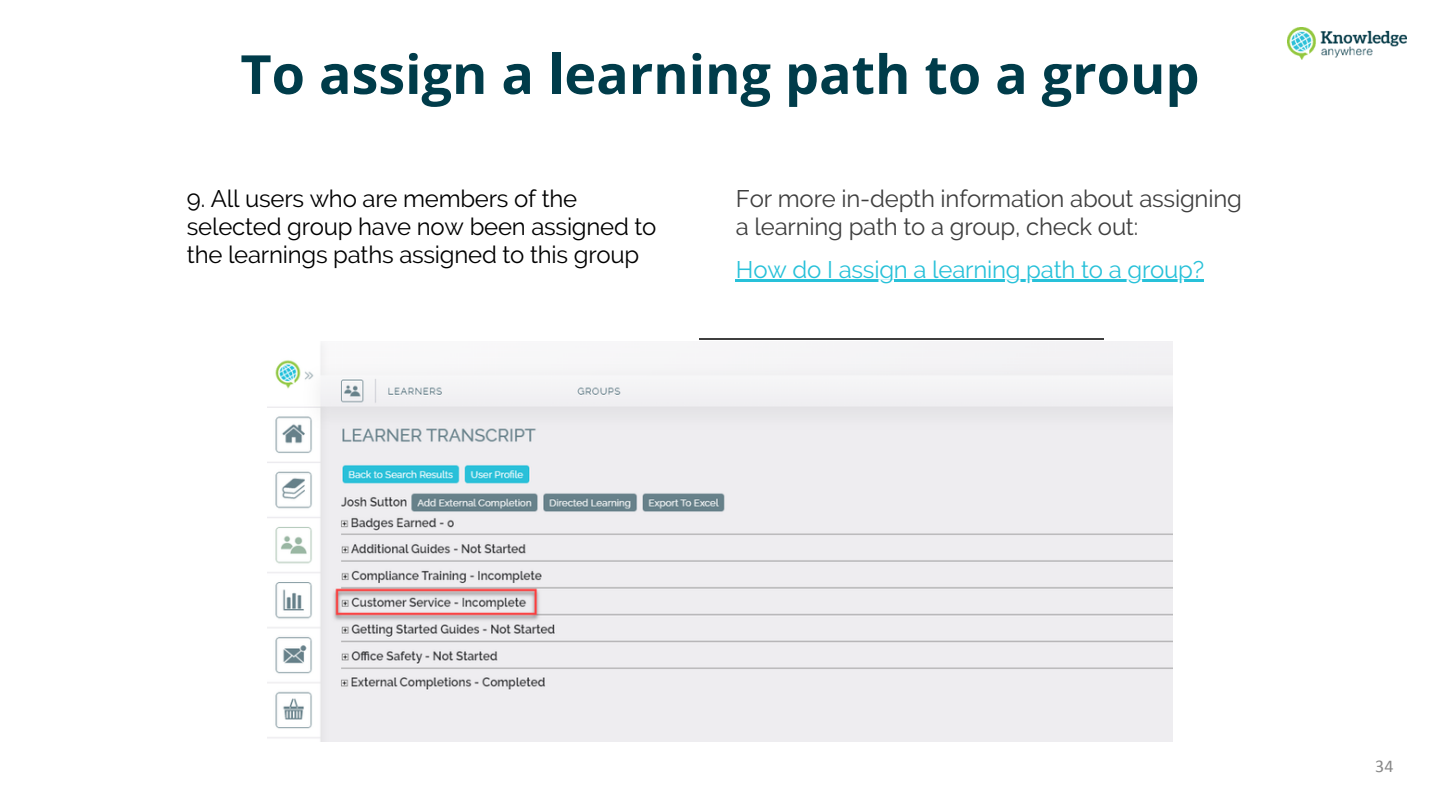
<style>
.page{position:relative;width:1440px;height:810px;background:#fff}
.page>*{position:absolute;margin:0;border:0;box-sizing:border-box;transform-origin:0 0}
.t1{font:700 54px "Open Sans";color:#003c4a}
.t2{font:24px/28.2px "Raleway";letter-spacing:-.01em;color:#000}
.t3{font:24px/28.2px "Raleway";letter-spacing:-.01em;color:#3f3f3f}
.t4{font:24px "Raleway";letter-spacing:-.01em;color:#28c1d9}
.t5{font:18px "Calibri";color:#888}
</style>
<div class="page">
<img style="left:267px;top:342px;width:906px;height:400px">
<img style="left:1287px;top:27px;width:119px;height:33px">
<hr style="left:699px;top:339px;width:405px;height:1px;background:#3f3f3f">
<hr style="left:736px;top:280px;width:468px;height:2px;background:#28c1d9">
<h1 class="t1" style="left:240px;top:36px;width:961px">To assign a learning path to a group</h1>
<p class="t2" style="left:187px;top:184px;width:471px">9. All users who are members of the selected group have now been assigned to the learnings paths assigned to this group</p>
<p class="t3" style="left:736px;top:184px;width:507px">For more in-depth information about assigning a learning path to a group, check out:</p>
<p class="t4" style="left:736px;top:255px;width:470px">How do I assign a learning path to a group?</p>
<p class="t5" style="left:1375px;top:758px;width:20px">34</p>
</div>
